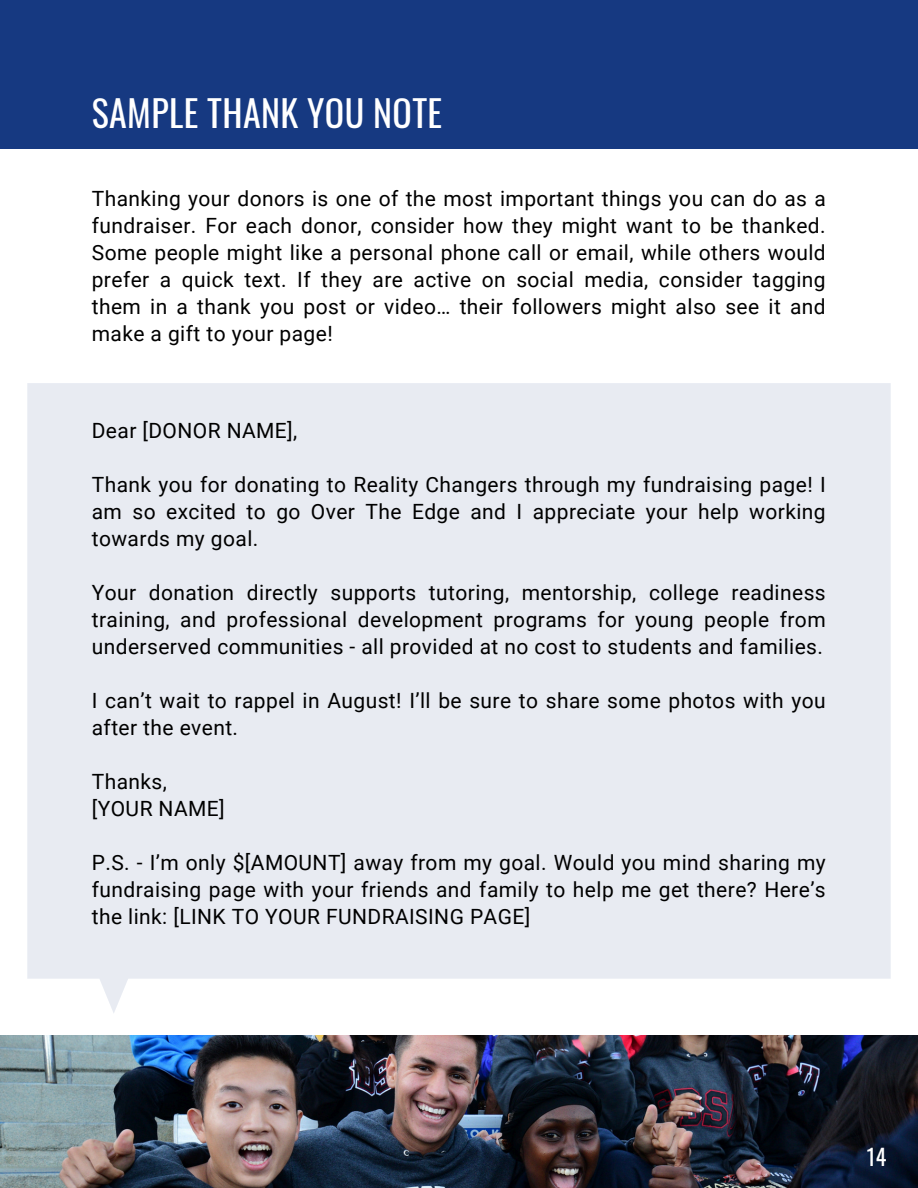
<style>
.page{position:relative;width:918px;height:1188px;background:#fff}
.page>*{position:absolute;margin:0;border:0;box-sizing:border-box;transform-origin:0 0}
.t1{font:36px "Oswald";letter-spacing:.01em;color:#fff}
.t2{font:22.05px "Oswald";color:#fff}
.t3{font:21px/27px "Roboto";letter-spacing:.02em;color:#000;text-align:justify}
</style>
<div class="page">
<div style="left:0;top:0;width:918px;height:149px;background:#163981"></div>
<div style="left:27px;top:383px;width:864px;height:630px;background:#e8ebf2"></div>
<img style="left:0;top:1036px;width:917px;height:152px">
<h1 class="t1" style="left:92px;top:81px;width:352px">SAMPLE THANK YOU NOTE</h1>
<p class="t3" style="left:92px;top:184px;width:735px">Thanking your donors is one of the most important things you can do as a fundraiser. For each donor, consider how they might want to be thanked.<br>Some people might like a personal phone call or email, while others would prefer a quick text. If they are active on social media, consider tagging them in a thank you post or video… their followers might also see it and make a gift to your page!</p>
<p class="t3" style="left:92px;top:417px;width:207px">Dear [DONOR NAME],</p>
<p class="t3" style="left:92px;top:471px;width:735px">Thank you for donating to Reality Changers through my fundraising page! I am so excited to go Over The Edge and I appreciate your help working towards my goal.</p>
<p class="t3" style="left:92px;top:579px;width:735px">Your donation directly supports tutoring, mentorship, college readiness training, and professional development programs for young people from underserved communities - all provided at no cost to students and families.</p>
<p class="t3" style="left:92px;top:687px;width:735px">I can’t wait to rappel in August! I’ll be sure to share some photos with you after the event.</p>
<p class="t3" style="left:92px;top:768px;width:134px">Thanks, [YOUR NAME]</p>
<p class="t3" style="left:92px;top:849px;width:735px">P.S. - I’m only $[AMOUNT] away from my goal. Would you mind sharing my fundraising page with your friends and family to help me get there? Here’s the link: [LINK TO YOUR FUNDRAISING PAGE]</p>
<p class="t2" style="left:867px;top:1137px;width:21px">14</p>
</div>
